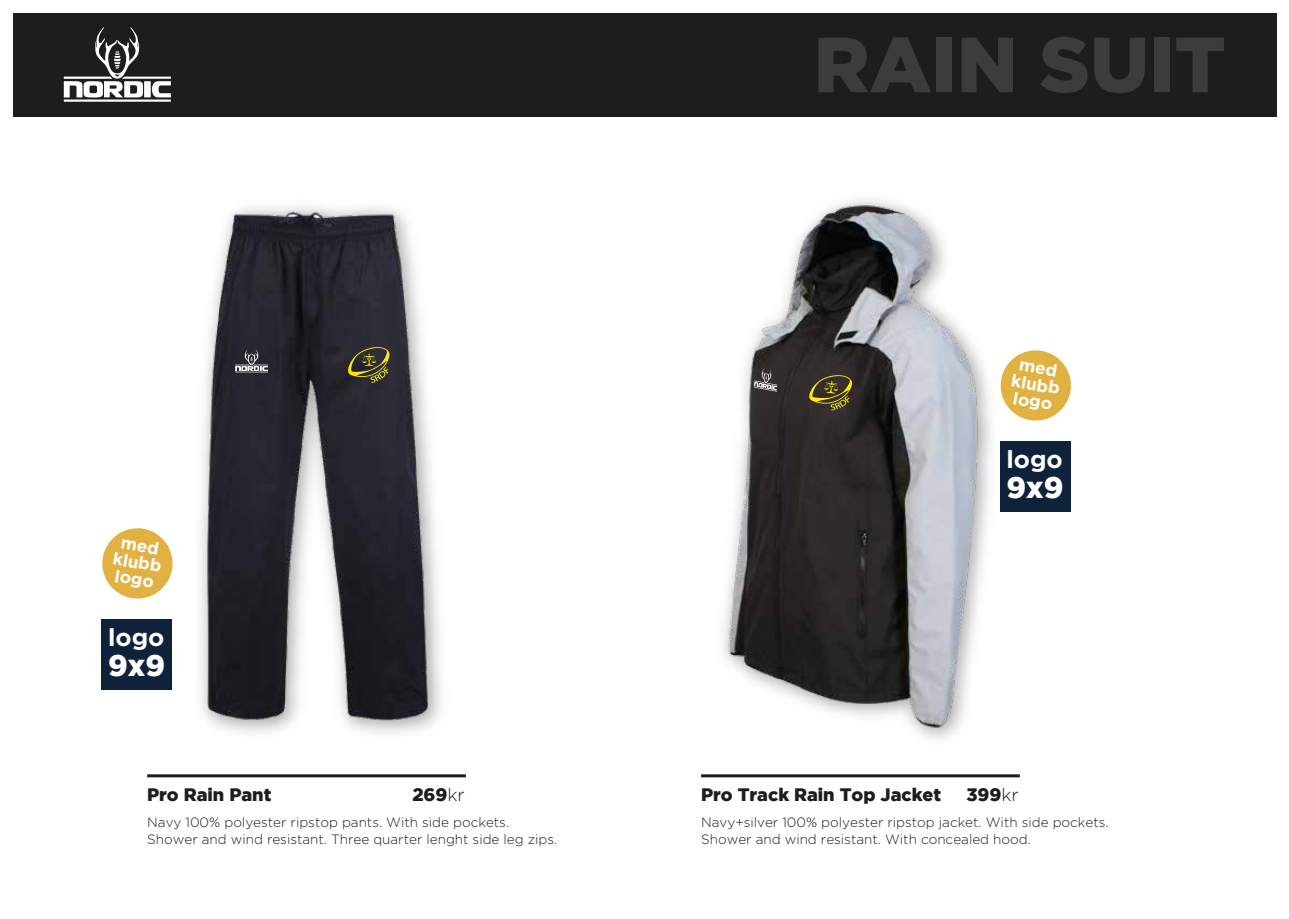
<style>
.page{position:relative;width:1289px;height:919px;background:#fff}
.page>*{position:absolute;margin:0;border:0;box-sizing:border-box;transform-origin:0 0}
.t1{font:900 77.7px "Gotham";color:#3c3c3b}
.t2{font:900 29.7px "Gotham";color:#fff}
.t3{font:700 24.45px "Gotham";color:#fff}
.t4{font:900 18px "Gotham";color:#1d1d1b}
.t5{font:700 17.1px/17px "Gotham";color:#fff;text-align:center}
.t6{font:300 13.5px/16.2px "Gotham";color:#1d1d1b}
.s1{font-weight:300}
</style>
<div class="page">
<div style="left:13px;top:13px;width:1263px;height:103px;background:#1d1d1b"></div>
<svg style="left:64px;top:27px;width:107px;height:75px"></svg>
<hr style="left:147px;top:774px;width:319px;height:3px;background:#1d1d1b">
<hr style="left:701px;top:774px;width:318px;height:3px;background:#1d1d1b">
<img style="left:101px;top:207px;width:344px;height:516px">
<svg style="left:235px;top:349px;width:33px;height:23px"></svg>
<svg style="left:348px;top:347px;width:41px;height:36px"></svg>
<img style="left:723px;top:200px;width:348px;height:531px">
<svg style="left:754px;top:368px;width:23px;height:23px"></svg>
<svg style="left:809px;top:375px;width:43px;height:35px;background:#5c5423"></svg>
<p class="t5" style="left:117px;top:533px;width:51px;rotate:10deg">med klubb logo</p>
<h3 class="t3" style="left:108px;top:621px;width:58px">logo</h3>
<h2 class="t2" style="left:108px;top:648px;width:58px">9x9</h2>
<h3 class="t4" style="left:147px;top:784px;width:126px">Pro Rain Pant</h3>
<h3 class="t4" style="left:412px;top:784px;width:54px">269<span class="s1">kr</span></h3>
<p class="t6" style="left:147px;top:814px;width:411px">Navy 100% polyester ripstop pants. With side pockets.<br>Shower and wind resistant. Three quarter lenght side leg zips.</p>
<h1 class="t1" style="left:813px;top:20px;width:413px">RAIN SUIT</h1>
<p class="t5" style="left:1015px;top:355px;width:51px;rotate:10deg">med klubb logo</p>
<h3 class="t3" style="left:1006px;top:443px;width:58px">logo</h3>
<h2 class="t2" style="left:1006px;top:470px;width:58px">9x9</h2>
<h3 class="t4" style="left:701px;top:784px;width:242px">Pro Track Rain Top Jacket</h3>
<h3 class="t4" style="left:966px;top:784px;width:54px">399<span class="s1">kr</span></h3>
<p class="t6" style="left:701px;top:814px;width:409px">Navy+silver 100% polyester ripstop jacket. With side pockets.<br>Shower and wind resistant. With concealed hood.</p>
</div>
